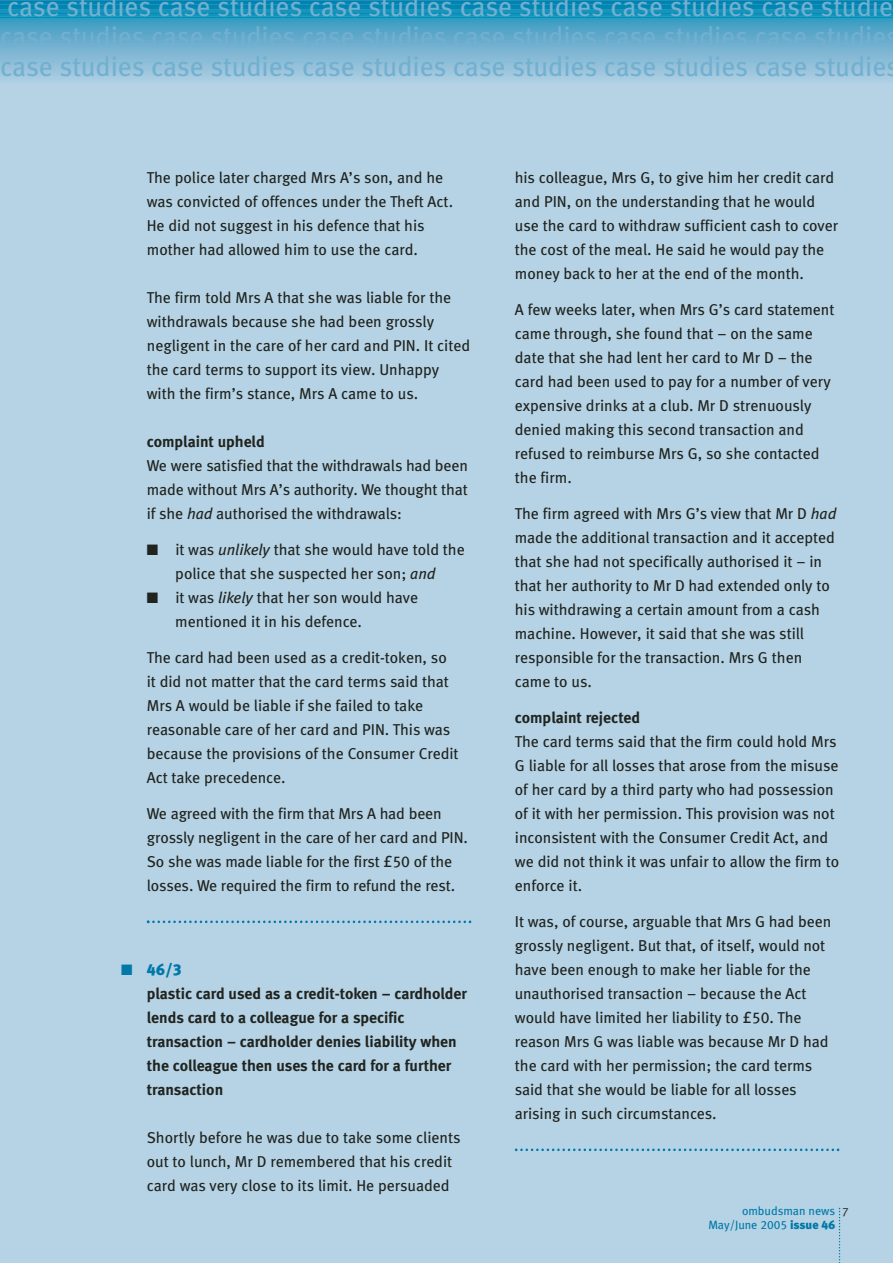
<style>
.page{position:relative;width:893px;height:1263px;background:#fff}
.page>*{position:absolute;margin:0;border:0;box-sizing:border-box;transform-origin:0 0}
.t1{font:27.3px/30.3px "Meta Book LF";color:#71b0d0}
.t2{font:15.75px/24px "Meta Book LF";color:#20231e}
.t3{font:15.75px/24px "Meta Bold LF";color:#20231e}
.t4{font:15.75px "Meta Black LF";color:#0078a8}
.t5{font:12px/14.4px "Meta Book LF";color:#0078a8;text-align:right}
.t6{font:12px "Meta Normal Expert";color:#20231e}
.s1{font-style:italic}
.s2{font-family:"Meta Black LF"}
</style>
<div class="page">
<div style="left:0;top:0;width:892px;height:1263px;background:#b5d3e5"></div>
<hr style="left:0;top:0;width:892px;height:2px;background:#0082b0">
<hr style="left:0;top:2px;width:892px;height:2px;background:#0084b1">
<hr style="left:0;top:4px;width:892px;height:2px;background:#0085b2">
<hr style="left:0;top:6px;width:892px;height:2px;background:#0087b3">
<hr style="left:0;top:8px;width:892px;height:2px;background:#0088b5">
<hr style="left:0;top:10px;width:892px;height:2px;background:#008ab6">
<hr style="left:0;top:12px;width:892px;height:2px;background:#008cb7">
<hr style="left:0;top:14px;width:892px;height:2px;background:#008db8">
<hr style="left:0;top:16px;width:892px;height:2px;background:#008fb9">
<hr style="left:0;top:18px;width:892px;height:2px;background:#0990ba">
<hr style="left:0;top:19px;width:892px;height:2px;background:#1391bb">
<hr style="left:0;top:20px;width:892px;height:2px;background:#1a92bb">
<hr style="left:0;top:21px;width:892px;height:2px;background:#1f93bc">
<hr style="left:0;top:22px;width:892px;height:2px;background:#2494bd">
<hr style="left:0;top:23px;width:892px;height:2px;background:#2895bd">
<hr style="left:0;top:24px;width:892px;height:2px;background:#2c96be">
<hr style="left:0;top:25px;width:892px;height:2px;background:#3096be">
<hr style="left:0;top:27px;width:892px;height:2px;background:#3798bf">
<hr style="left:0;top:29px;width:892px;height:2px;background:#3d9ac1">
<hr style="left:0;top:31px;width:892px;height:2px;background:#439cc2">
<hr style="left:0;top:33px;width:892px;height:2px;background:#489ec3">
<hr style="left:0;top:35px;width:892px;height:2px;background:#4da0c5">
<hr style="left:0;top:37px;width:892px;height:2px;background:#52a2c6">
<hr style="left:0;top:39px;width:892px;height:2px;background:#58a4c8">
<hr style="left:0;top:41px;width:892px;height:2px;background:#5ca6c9">
<hr style="left:0;top:43px;width:892px;height:2px;background:#61a7ca">
<hr style="left:0;top:45px;width:892px;height:2px;background:#65a9cb">
<hr style="left:0;top:47px;width:892px;height:2px;background:#69accd">
<hr style="left:0;top:49px;width:892px;height:2px;background:#6dadce">
<hr style="left:0;top:51px;width:892px;height:2px;background:#71afcf">
<hr style="left:0;top:53px;width:892px;height:2px;background:#75b1d1">
<hr style="left:0;top:55px;width:892px;height:2px;background:#79b3d2">
<hr style="left:0;top:57px;width:892px;height:2px;background:#7db5d3">
<hr style="left:0;top:59px;width:892px;height:2px;background:#81b7d4">
<hr style="left:0;top:61px;width:892px;height:2px;background:#85bad6">
<hr style="left:0;top:63px;width:892px;height:2px;background:#8abcd8">
<hr style="left:0;top:65px;width:892px;height:2px;background:#8ebed9">
<hr style="left:0;top:67px;width:892px;height:2px;background:#92c0da">
<hr style="left:0;top:69px;width:892px;height:2px;background:#96c2db">
<hr style="left:0;top:71px;width:892px;height:2px;background:#9ac4dc">
<hr style="left:0;top:73px;width:892px;height:2px;background:#9ec7df">
<hr style="left:0;top:75px;width:892px;height:2px;background:#a2c9e0">
<hr style="left:0;top:77px;width:892px;height:2px;background:#a6cbe1">
<hr style="left:0;top:79px;width:892px;height:2px;background:#aacee2">
<hr style="left:0;top:81px;width:892px;height:2px;background:#aed0e3">
<hr style="left:0;top:83px;width:892px;height:1px;background:#b1d1e4">
<svg style="left:838px;top:1208px;width:2px;height:55px"></svg>
<svg style="left:147px;top:921px;width:324px;height:2px"></svg>
<svg style="left:515px;top:1149px;width:324px;height:2px"></svg>
<h1 class="t1" style="left:0;top:-6px;width:900px">case studies case studies case studies case studies case studies case studie case studies case studies case studies case studies case studies case studies case studies case studies case studies case studies case studies case studies</h1>
<p class="t2" style="left:147px;top:167px;width:308px">The police later charged Mrs A’s son, and he was convicted of offences under the Theft Act.<br>He did not suggest in his defence that his mother had allowed him to use the card.</p>
<p class="t2" style="left:147px;top:287px;width:325px">The firm told Mrs A that she was liable for the withdrawals because she had been grossly negligent in the care of her card and PIN. It cited the card terms to support its view. Unhappy with the firm’s stance, Mrs A came to us.</p>
<p class="t3" style="left:147px;top:431px;width:119px">complaint upheld</p>
<p class="t2" style="left:147px;top:455px;width:323px;text-align:justify">We were satisfied that the withdrawals had been made without Mrs A’s authority. We thought that if she <span class="s1">had</span> authorised the withdrawals:</p>
<p class="t2" style="left:147px;top:539px;width:319px;text-align:center">■ it was <span class="s1">unlikely</span> that she would have told the police that she suspected her son; <span class="s1">and</span></p>
<p class="t2" style="left:175px;top:587px;width:244px;text-indent:-28px">■ it was <span class="s1">likely</span> that her son would have mentioned it in his defence.</p>
<p class="t2" style="left:147px;top:647px;width:313px">The card had been used as a credit-token, so it did not matter that the card terms said that Mrs A would be liable if she failed to take reasonable care of her card and PIN. This was because the provisions of the Consumer Credit Act take precedence.</p>
<p class="t2" style="left:147px;top:803px;width:323px">We agreed with the firm that Mrs A had been grossly negligent in the care of her card and PIN.<br>So she was made liable for the first £50 of the losses. We required the firm to refund the rest.</p>
<p class="t4" style="left:121px;top:964px;width:62px">■ 46/3</p>
<p class="t3" style="left:147px;top:983px;width:321px">plastic card used as a credit-token – cardholder lends card to a colleague for a specific transaction – cardholder denies liability when the colleague then uses the card for a further transaction</p>
<p class="t2" style="left:147px;top:1127px;width:315px">Shortly before he was due to take some clients out to lunch, Mr D remembered that his credit card was very close to its limit. He persuaded</p>
<p class="t2" style="left:515px;top:167px;width:325px">his colleague, Mrs G, to give him her credit card and PIN, on the understanding that he would use the card to withdraw sufficient cash to cover the cost of the meal. He said he would pay the money back to her at the end of the month.</p>
<p class="t2" style="left:515px;top:299px;width:321px">A few weeks later, when Mrs G’s card statement came through, she found that – on the same date that she had lent her card to Mr D – the card had been used to pay for a number of very expensive drinks at a club. Mr D strenuously denied making this second transaction and refused to reimburse Mrs G, so she contacted the firm.</p>
<p class="t2" style="left:515px;top:503px;width:323px">The firm agreed with Mrs G’s view that Mr D <span class="s1">had </span>made the additional transaction and it accepted that she had not specifically authorised it – in that her authority to Mr D had extended only to his withdrawing a certain amount from a cash machine. However, it said that she was still responsible for the transaction. Mrs G then came to us.</p>
<p class="t3" style="left:515px;top:707px;width:127px">complaint rejected</p>
<p class="t2" style="left:515px;top:731px;width:326px">The card terms said that the firm could hold Mrs G liable for all losses that arose from the misuse of her card by a third party who had possession of it with her permission. This provision was not inconsistent with the Consumer Credit Act, and we did not think it was unfair to allow the firm to enforce it.</p>
<p class="t2" style="left:515px;top:911px;width:318px">It was, of course, arguable that Mrs G had been grossly negligent. But that, of itself, would not have been enough to make her liable for the unauthorised transaction – because the Act would have limited her liability to £50. The reason Mrs G was liable was because Mr D had the card with her permission; the card terms said that she would be liable for all losses arising in such circumstances.</p>
<p class="t5" style="left:708px;top:1205px;width:128px">ombudsman news<br>May/June 2005 <span class="s2">issue 46</span></p>
<p class="t6" style="left:842px;top:1205px;width:8px">7</p>
</div>
